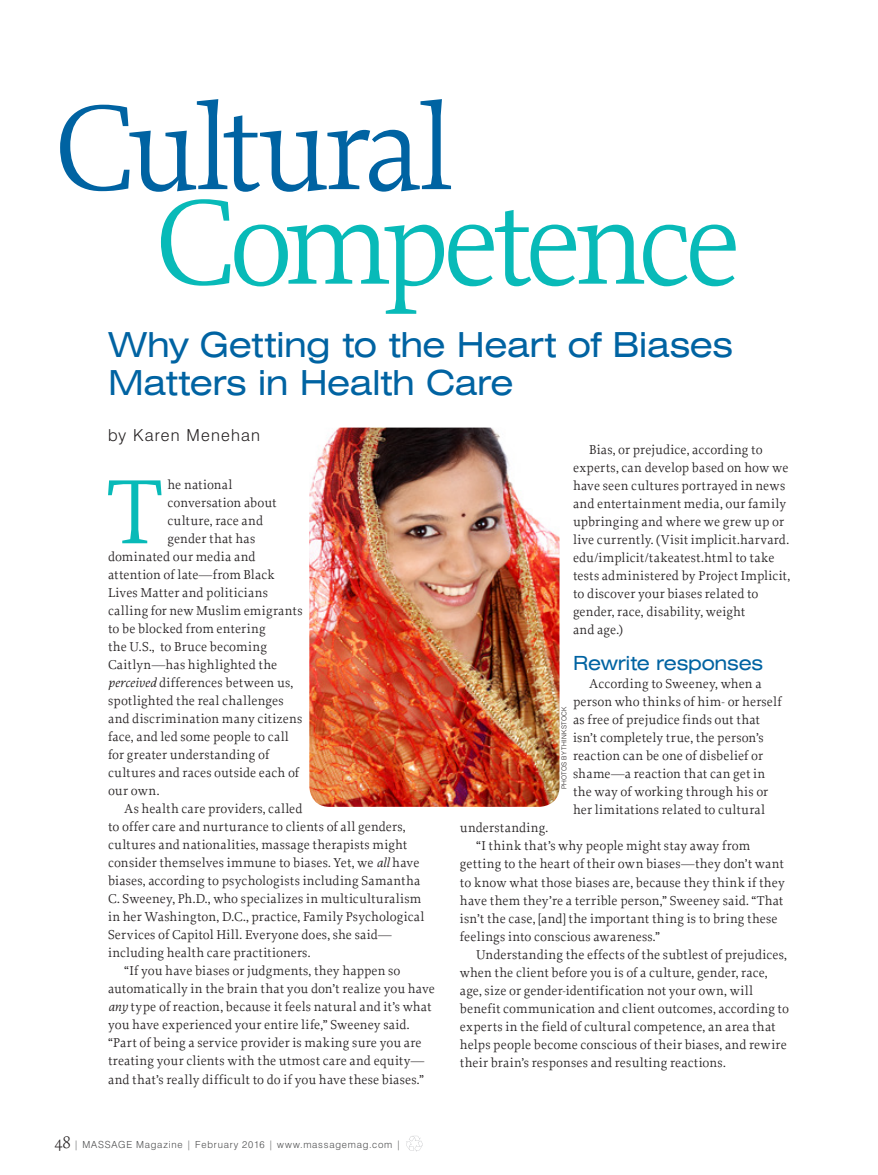
<style>
.page{position:relative;width:878px;height:1175px;background:#fff}
.page>*{position:absolute;margin:0;border:0;box-sizing:border-box;transform-origin:0 0}
.Headline{font:126px "Proforma";letter-spacing:-.065em;color:#08bab8}
.Headline-2{font:126px "Proforma";letter-spacing:-.04em;color:#0063a2}
.First_Paragraph{font:96px "Proforma";color:#08bab8}
.Subhead{font:expanded 34.5px/38.2px "Swiss 721 BT";letter-spacing:-.015em;color:#0063a2}
.BODY_TEXT_subhead-F1{font:expanded 19.5px "Swiss 721 BT";letter-spacing:-.01em;color:#0063a2}
.By_line{font:300 16.5px "Swiss 721 BT";letter-spacing:.07em;color:#231f20}
.BODY_TEXT{font:13.5px/18px "Proforma";letter-spacing:.01em;color:#231f20}
.First_Paragraph-2{font:13.5px "Proforma";letter-spacing:.01em;color:#231f20}
.Headline-3{font:300 9.75px "Swiss 721 BT";letter-spacing:.08em;color:#4b4c4d}
.t1{font:300 6.75px "Swiss 721 BT";letter-spacing:.03em;color:#231f20}
.s1{font-style:italic}
.s2{font-family:"Proforma";font-size:18px;color:#231f20}
</style>
<div class="page">
<svg style="left:406px;top:1135px;width:17px;height:16px"></svg>
<img style="left:309px;top:427px;width:250px;height:380px">
<p class="Headline-2" style="left:54px;top:71px;width:402px">Cultural</p>
<p class="Headline" style="left:155px;top:165px;width:588px">Competence</p>
<p class="Subhead" style="left:108px;top:325px;width:626px">Why Getting to the Heart of Biases<br>Matters in Health Care</p>
<p class="By_line" style="left:108px;top:425px;width:153px">by Karen Menehan</p>
<p class="First_Paragraph" style="left:107px;top:453px;width:57px">T</p>
<p class="First_Paragraph-2" style="left:167px;top:476px;width:67px">he national</p>
<p class="First_Paragraph-2" style="left:167px;top:494px;width:111px">conversation about</p>
<p class="First_Paragraph-2" style="left:167px;top:512px;width:97px">culture, race and</p>
<p class="First_Paragraph-2" style="left:167px;top:530px;width:89px">gender that has</p>
<p class="First_Paragraph-2" style="left:108px;top:548px;width:149px">dominated our media and</p>
<p class="First_Paragraph-2" style="left:108px;top:566px;width:168px">attention of late—from Black</p>
<p class="First_Paragraph-2" style="left:108px;top:584px;width:161px">Lives Matter and politicians</p>
<p class="First_Paragraph-2" style="left:108px;top:602px;width:196px">calling for new Muslim emigrants</p>
<p class="First_Paragraph-2" style="left:108px;top:620px;width:159px">to be blocked from entering</p>
<p class="First_Paragraph-2" style="left:108px;top:638px;width:160px">the U.S., to Bruce becoming</p>
<p class="First_Paragraph-2" style="left:108px;top:656px;width:171px">Caitlyn—has highlighted the</p>
<p class="First_Paragraph-2" style="left:108px;top:674px;width:187px"><span class="s1">perceived</span> differences between us,</p>
<p class="First_Paragraph-2" style="left:108px;top:692px;width:177px">spotlighted the real challenges</p>
<p class="First_Paragraph-2" style="left:108px;top:710px;width:196px">and discrimination many citizens</p>
<p class="First_Paragraph-2" style="left:108px;top:728px;width:182px">face, and led some people to call</p>
<p class="First_Paragraph-2" style="left:108px;top:746px;width:163px">for greater understanding of</p>
<p class="First_Paragraph-2" style="left:108px;top:764px;width:193px">cultures and races outside each of</p>
<p class="First_Paragraph-2" style="left:108px;top:782px;width:53px">our own.</p>
<p class="BODY_TEXT" style="left:108px;top:799px;width:318px;text-indent:16px">As health care providers, called<br>to offer care and nurturance to clients of all genders, cultures and nationalities, massage therapists might consider themselves immune to biases. Yet, we <span class="s1">all</span> have biases, according to psychologists including Samantha C. Sweeney, Ph.D., who specializes in multiculturalism in her Washington, D.C., practice, Family Psychological Services of Capitol Hill. Everyone does, she said— including health care practitioners.</p>
<p class="BODY_TEXT" style="left:108px;top:961px;width:328px;text-indent:16px">“If you have biases or judgments, they happen so automatically in the brain that you don’t realize you have <span class="s1">any</span> type of reaction, because it feels natural and it’s what you have experienced your entire life,” Sweeney said. “Part of being a service provider is making sure you are treating your clients with the utmost care and equity— and that’s really difficult to do if you have these biases.”</p>
<p class="Headline-3" style="left:54px;top:1138px;width:348px"><span class="s2">48</span> | MASSAGE Magazine | February 2016 | www.massagemag.com |</p>
<p class="BODY_TEXT" style="left:573px;top:441px;width:219px;text-indent:16px">Bias, or prejudice, according to experts, can develop based on how we have seen cultures portrayed in news and entertainment media, our family upbringing and where we grew up or live currently. (Visit implicit.harvard. edu/implicit/takeatest.html to take tests administered by Project Implicit, to discover your biases related to gender, race, disability, weight<br>and age.)</p>
<p class="BODY_TEXT_subhead-F1" style="left:573px;top:652px;width:191px">Rewrite responses</p>
<p class="BODY_TEXT" style="left:573px;top:675px;width:210px;text-indent:16px">According to Sweeney, when a person who thinks of him- or herself as free of prejudice finds out that isn’t completely true, the person’s reaction can be one of disbelief or shame—a reaction that can get in the way of working through his or her limitations related to cultural</p>
<p class="t1" style="left:560px;top:789px;width:84px;rotate:-90deg">PHOTOS BY THINKSTOCK</p>
<p class="BODY_TEXT" style="left:460px;top:819px;width:90px">understanding.</p>
<p class="BODY_TEXT" style="left:460px;top:837px;width:326px;text-indent:16px">“I think that’s why people might stay away from getting to the heart of their own biases—they don’t want to know what those biases are, because they think if they have them they’re a terrible person,” Sweeney said. “That isn’t the case, [and] the important thing is to bring these feelings into conscious awareness.”</p>
<p class="BODY_TEXT" style="left:460px;top:945px;width:331px;text-indent:16px">Understanding the effects of the subtlest of prejudices, when the client before you is of a culture, gender, race, age, size or gender-identification not your own, will benefit communication and client outcomes, according to experts in the field of cultural competence, an area that helps people become conscious of their biases, and rewire their brain’s responses and resulting reactions.</p>
</div>
